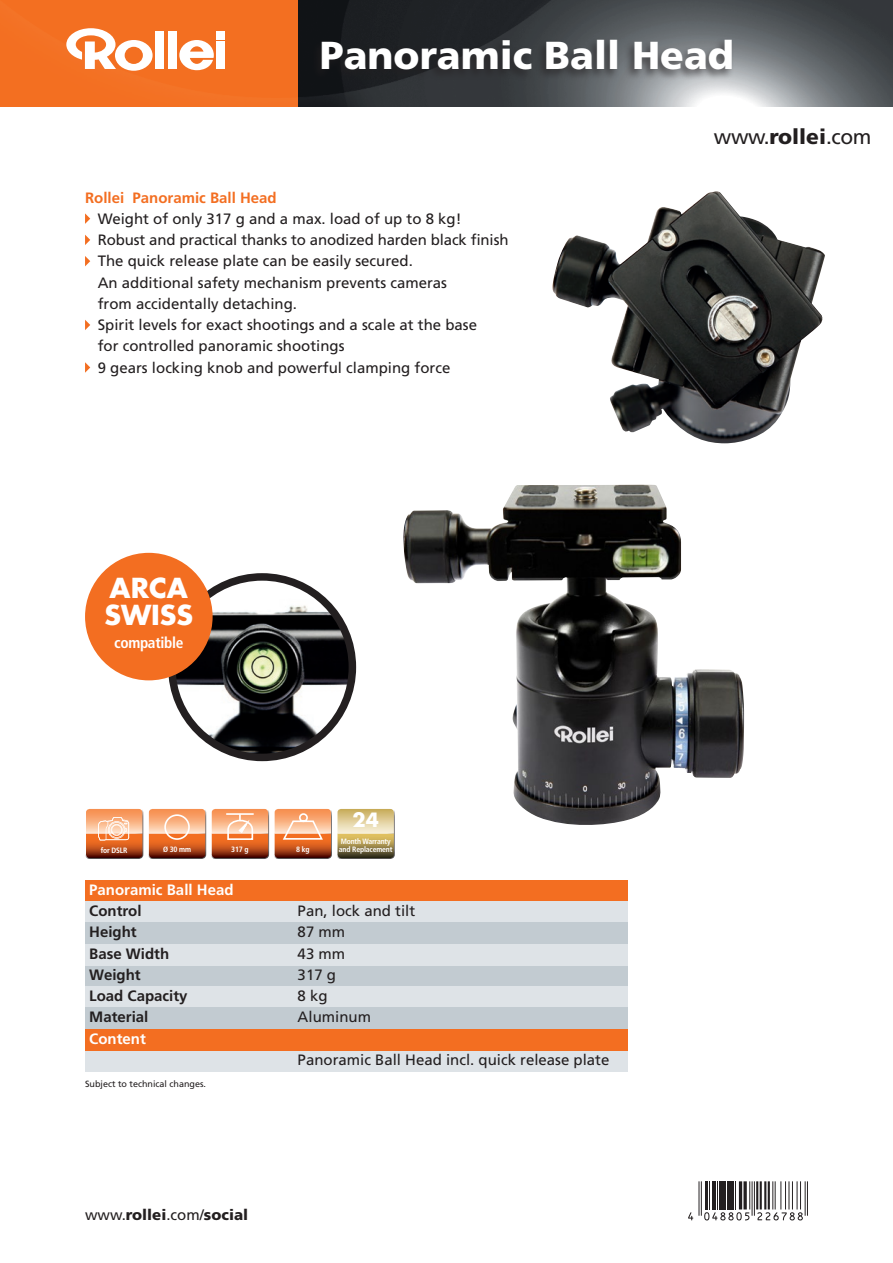
<style>
.page{position:relative;width:893px;height:1263px;background:#fff}
.page>*{position:absolute;margin:0;border:0;box-sizing:border-box;transform-origin:0 0}
.t1{font:900 39px "Frutiger LT";color:#fff}
.t2{font:700 27px/27px "Futura";color:#fff}
.t3{font:21px "Frutiger LT";letter-spacing:-.02em;color:#231f20}
.t4{font:700 19.2px "Futura";color:#fff}
.t5{font:700 condensed 15.45px "Frutiger LT";letter-spacing:-.02em;color:#fff}
.t6{font:15px/21.3px "Frutiger LT";color:#231f20}
.t7{font:700 15px "Frutiger LT";color:#231f20}
.t8{font:700 15px "Frutiger LT";color:#fff}
.t9{font:700 15px "Frutiger LT";color:#f36e21}
.t10{font:900 15px "Frutiger LT";color:#231f20}
.t11{font:9px "Frutiger LT";color:#231f20}
.t12{font:700 condensed 7.65px "Frutiger LT";letter-spacing:-.02em;color:#fff}
.s1{font-weight:400}
.s2{font-weight:900}
</style>
<div class="page">
<img style="left:298px;top:0;width:595px;height:106px">
<div style="left:0;top:0;width:298px;height:106px;background:#f36f21"></div>
<div style="left:311px;top:37px;width:423px;height:44px;background:#231f20;opacity:.6"></div>
<svg style="left:179px;top:40px;width:35px;height:30px"></svg>
<div style="left:155px;top:32px;width:9px;height:37px;background:#fff"></div>
<div style="left:168px;top:32px;width:8px;height:37px;background:#fff"></div>
<div style="left:216px;top:32px;width:9px;height:8px;background:#fff"></div>
<div style="left:216px;top:41px;width:9px;height:28px;background:#fff"></div>
<svg style="left:66px;top:28px;width:87px;height:43px"></svg>
<img style="left:403px;top:485px;width:341px;height:340px">
<img style="left:552px;top:191px;width:273px;height:252px">
<img style="left:172px;top:577px;width:180px;height:180px;border-radius:90px">
<div style="left:168px;top:573px;width:188px;height:188px;border:8px solid #231f20;border-radius:50%"></div>
<div style="left:85px;top:553px;width:128px;height:127px;background:#f36e21;border-radius:50%"></div>
<hr style="left:701px;top:1181px;width:1px;height:35px;background:#231f20">
<hr style="left:698px;top:1181px;width:1px;height:35px;background:#231f20">
<hr style="left:754px;top:1181px;width:1px;height:35px;background:#231f20">
<hr style="left:752px;top:1181px;width:1px;height:35px;background:#231f20">
<hr style="left:756px;top:1181px;width:2px;height:28px;background:#231f20">
<hr style="left:807px;top:1181px;width:1px;height:35px;background:#231f20">
<hr style="left:805px;top:1181px;width:1px;height:35px;background:#231f20">
<svg style="left:688px;top:1212px;width:5px;height:8px"></svg>
<svg style="left:704px;top:1181px;width:46px;height:39px"></svg>
<svg style="left:757px;top:1181px;width:46px;height:39px"></svg>
<svg style="left:85px;top:213px;width:5px;height:11px"></svg>
<svg style="left:85px;top:235px;width:5px;height:10px"></svg>
<svg style="left:85px;top:256px;width:5px;height:10px"></svg>
<svg style="left:85px;top:320px;width:5px;height:10px"></svg>
<svg style="left:85px;top:362px;width:5px;height:11px"></svg>
<div style="left:334px;top:808px;width:62px;height:52px;background:#231f20;opacity:.75"></div>
<svg style="left:337px;top:809px;width:57px;height:49px;background:#bdaa73"></svg>
<div style="left:271px;top:808px;width:62px;height:52px;background:#231f20;opacity:.75"></div>
<svg style="left:275px;top:809px;width:56px;height:49px;background:#dc895c"></svg>
<div style="left:208px;top:808px;width:62px;height:52px;background:#231f20;opacity:.75"></div>
<svg style="left:212px;top:809px;width:56px;height:49px;background:#dc895c"></svg>
<div style="left:83px;top:808px;width:61px;height:52px;background:#231f20;opacity:.75"></div>
<svg style="left:86px;top:809px;width:56px;height:49px;background:#dc8a5d"></svg>
<div style="left:146px;top:808px;width:61px;height:52px;background:#231f20;opacity:.75"></div>
<svg style="left:149px;top:809px;width:56px;height:49px;background:#da8151"></svg>
<div style="left:164px;top:814px;width:26px;height:26px;border:2px solid #fff;border-radius:50%"></div>
<div style="left:85px;top:880px;width:542px;height:21px;background:#f36e21"></div>
<div style="left:85px;top:965px;width:542px;height:21px;background:#c2cbd1"></div>
<div style="left:85px;top:901px;width:542px;height:22px;background:#dee3e7"></div>
<div style="left:85px;top:986px;width:542px;height:22px;background:#dee3e7"></div>
<div style="left:85px;top:944px;width:542px;height:21px;background:#dee3e7"></div>
<div style="left:85px;top:1050px;width:542px;height:21px;background:#dee3e7"></div>
<div style="left:85px;top:923px;width:542px;height:21px;background:#c2cbd1"></div>
<div style="left:85px;top:1008px;width:542px;height:21px;background:#c2cbd1"></div>
<div style="left:85px;top:1029px;width:542px;height:21px;background:#f36e21"></div>
<h1 class="t1" style="left:320px;top:32px;width:416px">Panoramic Ball Head</h1>
<p class="t9" style="left:85px;top:189px;width:193px">Rollei Panoramic Ball Head</p>
<p class="t6" style="left:98px;top:208px;width:365px">Weight of only 317 g and a max. load of up to 8 kg!</p>
<p class="t6" style="left:98px;top:229px;width:412px">Robust and practical thanks to anodized harden black finish</p>
<p class="t6" style="left:98px;top:251px;width:351px">The quick release plate can be easily secured.<br>An additional safety mechanism prevents cameras from accidentally detaching.</p>
<p class="t6" style="left:98px;top:314px;width:381px">Spirit levels for exact shootings and a scale at the base for controlled panoramic shootings</p>
<p class="t6" style="left:98px;top:357px;width:354px">9 gears locking knob and powerful clamping force</p>
<p class="t2" style="left:104px;top:576px;width:90px">ARCA<br>SWISS</p>
<p class="t5" style="left:114px;top:634px;width:71px">compatible</p>
<p class="t4" style="left:352px;top:810px;width:28px">24</p>
<p class="t12" style="left:341px;top:837px;width:52px">Month Warranty</p>
<p class="t12" style="left:101px;top:845px;width:28px">for DSLR</p>
<p class="t12" style="left:163px;top:845px;width:30px">Ø 30 mm</p>
<p class="t12" style="left:231px;top:845px;width:19px">317 g</p>
<p class="t12" style="left:296px;top:845px;width:15px">8 kg</p>
<p class="t12" style="left:339px;top:845px;width:55px">and Replacement</p>
<p class="t8" style="left:89px;top:881px;width:146px">Panoramic Ball Head</p>
<p class="t7" style="left:89px;top:902px;width:54px">Control</p>
<p class="t7" style="left:89px;top:923px;width:49px">Height</p>
<p class="t7" style="left:89px;top:944px;width:82px">Base Width</p>
<p class="t7" style="left:89px;top:966px;width:53px">Weight</p>
<p class="t7" style="left:89px;top:987px;width:100px">Load Capacity</p>
<p class="t7" style="left:89px;top:1008px;width:61px">Material</p>
<p class="t8" style="left:89px;top:1029px;width:58px">Content</p>
<p class="t6" style="left:298px;top:900px;width:119px">Pan, lock and tilt</p>
<p class="t6" style="left:298px;top:921px;width:49px">87 mm</p>
<p class="t6" style="left:298px;top:943px;width:49px">43 mm</p>
<p class="t6" style="left:298px;top:964px;width:40px">317 g</p>
<p class="t6" style="left:298px;top:985px;width:32px">8 kg</p>
<p class="t6" style="left:298px;top:1006px;width:75px">Aluminum</p>
<p class="t6" style="left:298px;top:1049px;width:313px">Panoramic Ball Head incl. quick release plate</p>
<p class="t11" style="left:85px;top:1078px;width:123px">Subject to technical changes.</p>
<p class="t10" style="left:85px;top:1206px;width:165px"><span class="s1">www.</span>rollei<span class="s1">.com/</span>social</p>
<h3 class="t3" style="left:714px;top:125px;width:159px">www.<span class="s2">rollei</span>.com</h3>
</div>
